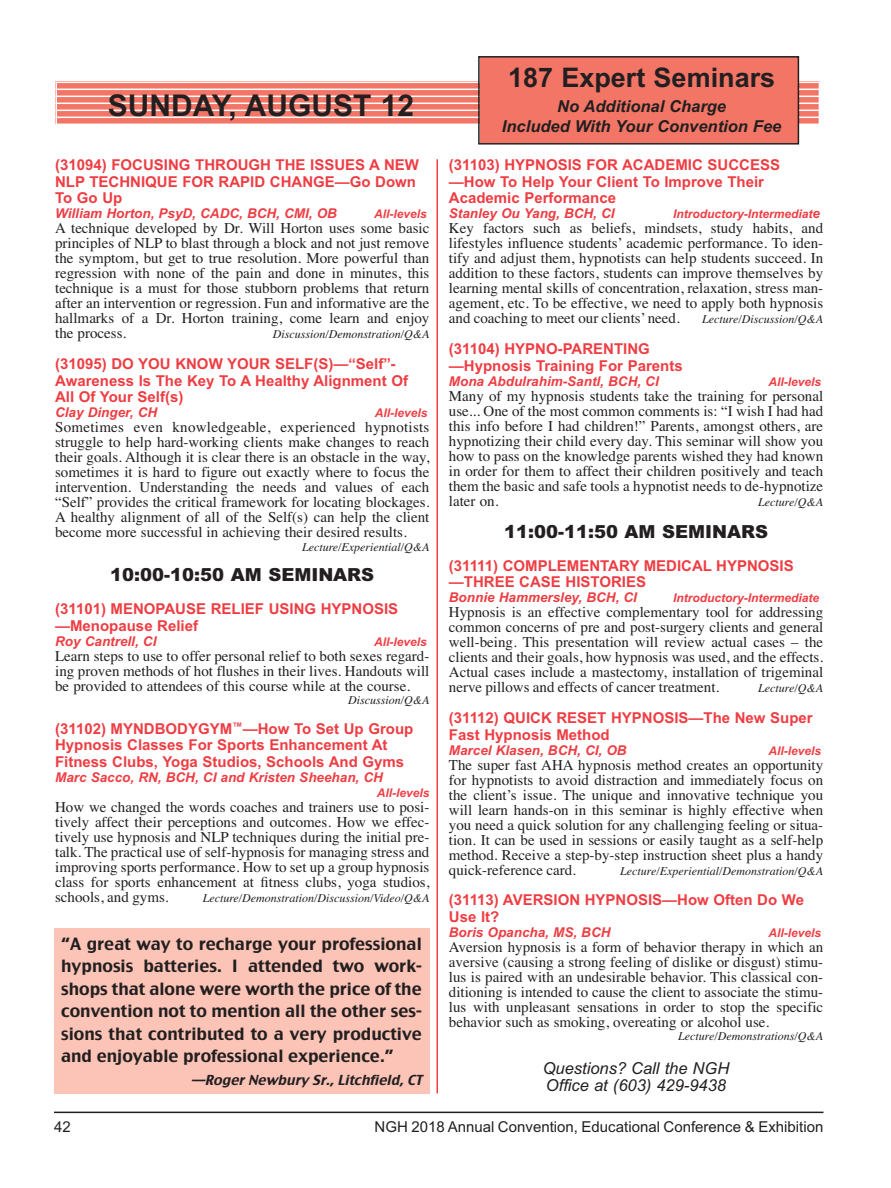
<style>
.page{position:relative;width:891px;height:1188px;background:#fff}
.page>*{position:absolute;margin:0;border:0;box-sizing:border-box;transform-origin:0 0}
.t1{font:700 30px "Arial";color:#231f20}
.t2{font:700 27px "Arial";color:#231f20}
.t3{font:900 18px "Arial";color:#231f20}
.t4{font:16.5px/22.5px "Charcoal CY";color:#231f20;text-align:justify}
.t5{font:italic 700 16.5px/19.8px "Arial";color:#231f20;text-align:center}
.t6{font:italic 16.5px/16.5px "Arial";color:#231f20}
.t7{font:15px/15px "Times";color:#231f20;text-align:justify}
.t8{font:700 15px/16.5px "Arial";color:#ee3d43}
.t9{font:15px "Arial";color:#231f20}
.t10{font:italic 700 13.5px "Arial";color:#ee3d43}
.t11{font:italic 13.5px "Charcoal CY";color:#231f20}
.t12{font:italic 12px "Times";color:#231f20}
.t13{font:italic 700 12px "Arial";color:#ee3d43}
.s1{font-size:13.5px}
</style>
<div class="page">
<hr style="left:54px;top:1112px;width:770px;height:1px;background:#231f20">
<div style="left:54px;top:80px;width:768px;height:47px;border:2px solid #fff"></div>
<div style="left:56px;top:82px;width:764px;height:7px;background:#f27566"></div>
<div style="left:56px;top:89px;width:764px;height:7px;background:#f27566"></div>
<div style="left:56px;top:96px;width:764px;height:7px;background:#f27566"></div>
<div style="left:56px;top:103px;width:764px;height:7px;background:#f27566"></div>
<div style="left:56px;top:110px;width:764px;height:7px;background:#f27566"></div>
<svg style="left:57px;top:118px;width:762px;height:6px;background:#f28072"></svg>
<hr style="left:56px;top:82px;width:1px;height:43px;background:#fff">
<hr style="left:819px;top:82px;width:1px;height:43px;background:#fff">
<hr style="left:56px;top:82px;width:764px;height:1px;background:#fff">
<hr style="left:56px;top:89px;width:764px;height:1px;background:#fff">
<hr style="left:56px;top:96px;width:764px;height:1px;background:#fff">
<hr style="left:56px;top:103px;width:764px;height:1px;background:#fff">
<hr style="left:56px;top:110px;width:764px;height:1px;background:#fff">
<hr style="left:56px;top:124px;width:764px;height:1px;background:#fff">
<div style="left:480px;top:58px;width:318px;height:85px;background:#f27566"></div>
<div style="left:478px;top:56px;width:321px;height:89px;border:2px solid #231f20"></div>
<hr style="left:436px;top:159px;width:2px;height:935px;background:#ee3d43">
<div style="left:54px;top:928px;width:375px;height:166px;background:#fbc4b6"></div>
<h1 class="t1" style="left:108px;top:88px;width:308px">SUNDAY, AUGUST 12</h1>
<p class="t8" style="left:55px;top:157px;width:365px">(31094) FOCUSING THROUGH THE ISSUES A NEW<br>NLP TECHNIQUE FOR RAPID CHANGE—Go Down<br>To Go Up</p>
<p class="t10" style="left:55px;top:206px;width:283px">William Horton, PsyD, CADC, BCH, CMI, OB</p>
<p class="t13" style="left:374px;top:207px;width:54px">All-levels</p>
<p class="t7" style="left:55px;top:221px;width:376px">A technique developed by Dr. Will Horton uses some basic principles of NLP to blast through a block and not just remove the symptom, but get to true resolution. More powerful than regression with none of the pain and done in minutes, this technique is a must for those stubborn problems that return after an intervention or regression. Fun and informative are the hallmarks of a Dr. Horton training, come learn and enjoy the process.</p>
<p class="t12" style="left:273px;top:327px;width:158px">Discussion/Demonstration/Q&amp;A</p>
<p class="t8" style="left:55px;top:356px;width:354px">(31095) DO YOU KNOW YOUR SELF(S)—“Self”-<br>Awareness Is The Key To A Healthy Alignment Of<br>All Of Your Self(s)</p>
<p class="t10" style="left:55px;top:405px;width:104px">Clay Dinger, CH</p>
<p class="t13" style="left:375px;top:406px;width:54px">All-levels</p>
<p class="t7" style="left:55px;top:419px;width:376px">Sometimes even knowledgeable, experienced hypnotists struggle to help hard-working clients make changes to reach their goals. Although it is clear there is an obstacle in the way, sometimes it is hard to figure out exactly where to focus the intervention. Understanding the needs and values of each “Self” provides the critical framework for locating blockages.<br>A healthy alignment of all of the Self(s) can help the client become more successful in achieving their desired results.</p>
<p class="t12" style="left:302px;top:539px;width:129px">Lecture/Experiential/Q&amp;A</p>
<p class="t3" style="left:110px;top:565px;width:266px">10:00-10:50 AM SEMINARS</p>
<p class="t8" style="left:55px;top:601px;width:345px">(31101) MENOPAUSE RELIEF USING HYPNOSIS —Menopause Relief</p>
<p class="t10" style="left:55px;top:633px;width:103px">Roy Cantrell, CI</p>
<p class="t13" style="left:374px;top:635px;width:54px">All-levels</p>
<p class="t7" style="left:55px;top:648px;width:376px">Learn steps to use to offer personal relief to both sexes regard&shy;ing proven methods of hot flushes in their lives. Handouts will be provided to attendees of this course while at the course.</p>
<p class="t12" style="left:348px;top:693px;width:83px">Discussion/Q&amp;A</p>
<p class="t8" style="left:55px;top:720px;width:360px">(31102) MYNDBODYGYM<sup>™</sup>—How To Set Up Group<br>Hypnosis Classes For Sports Enhancement At<br>Fitness Clubs, Yoga Studios, Schools And Gyms</p>
<p class="t10" style="left:55px;top:769px;width:329px">Marc Sacco, RN, BCH, CI and Kristen Sheehan, CH</p>
<p class="t13" style="left:377px;top:786px;width:54px">All-levels</p>
<p class="t7" style="left:55px;top:799px;width:376px">How we changed the words coaches and trainers use to posi&shy;tively affect their perceptions and outcomes. How we effec&shy;tively use hypnosis and NLP techniques during the initial pre&shy;talk. The practical use of self-hypnosis for managing stress and improving sports performance. How to set up a group hypnosis class for sports enhancement at fitness clubs, yoga studios, schools, and gyms.</p>
<p class="t12" style="left:203px;top:891px;width:228px">Lecture/Demonstration/Discussion/Video/Q&amp;A</p>
<p class="t4" style="left:61px;top:933px;width:362px">“A great way to recharge your professional hypnosis batteries. I attended two work&shy;shops that alone were worth the price of the convention not to mention all the other ses&shy;sions that contributed to a very productive and enjoyable professional experience.”</p>
<p class="t11" style="left:191px;top:1072px;width:236px">—RogerNewbury Sr.,Litchfield,CT</p>
<h2 class="t2" style="left:508px;top:62px;width:269px">187 Expert Seminars</h2>
<p class="t5" style="left:502px;top:96px;width:281px">No Additional Charge<br>Included With Your Convention Fee</p>
<p class="t8" style="left:449px;top:157px;width:333px">(31103) HYPNOSIS FOR ACADEMIC SUCCESS —How To Help Your Client To Improve Their<br>Academic Performance</p>
<p class="t10" style="left:449px;top:206px;width:167px">Stanley Ou Yang, BCH, CI</p>
<p class="t13" style="left:673px;top:207px;width:148px">Introductory-Intermediat<span class="s1">e</span></p>
<p class="t7" style="left:449px;top:221px;width:376px">Key factors such as beliefs, mindsets, study habits, and lifestyles influence students’ academic performance. To iden&shy;tify and adjust them, hypnotists can help students succeed. In addition to these factors, students can improve themselves by learning mental skills of concentration, relaxation, stress man&shy;agement, etc. To be effective, we need to apply both hypnosis and coaching to meet our clients’ need.</p>
<p class="t12" style="left:702px;top:312px;width:122px">Lecture/Discussion/Q&amp;A</p>
<p class="t8" style="left:449px;top:341px;width:235px">(31104) HYPNO-PARENTING —Hypnosis Training For Parents</p>
<p class="t10" style="left:449px;top:373px;width:211px">Mona Abdulrahim-Santl, BCH, CI</p>
<p class="t13" style="left:768px;top:374px;width:54px">All-levels</p>
<p class="t7" style="left:449px;top:388px;width:376px">Many of my hypnosis students take the training for personal use... One of the most common comments is: “I wish I had had this info before I had children!” Parents, amongst others, are hypnotizing their child every day. This seminar will show you how to pass on the knowledge parents wished they had known in order for them to affect their children positively and teach them the basic and safe tools a hypnotist needs to de-hypnotize later on.</p>
<p class="t12" style="left:758px;top:494px;width:66px">Lecture/Q&amp;A</p>
<p class="t3" style="left:504px;top:521px;width:266px">11:00-11:50 AM SEMINARS</p>
<p class="t8" style="left:449px;top:557px;width:346px">(31111) COMPLEMENTARY MEDICAL HYPNOSIS —THREE CASE HISTORIES</p>
<p class="t10" style="left:449px;top:590px;width:190px">Bonnie Hammersley, BCH, CI</p>
<p class="t13" style="left:673px;top:591px;width:148px">Introductory-Intermediate</p>
<p class="t7" style="left:449px;top:605px;width:376px">Hypnosis is an effective complementary tool for addressing common concerns of pre and post-surgery clients and general well-being. This presentation will review actual cases – the clients and their goals, how hypnosis was used, and the effects.<br>Actual cases include a mastectomy, installation of trigeminal nerve pillows and effects of cancer treatment.</p>
<p class="t12" style="left:758px;top:681px;width:66px">Lecture/Q&amp;A</p>
<p class="t8" style="left:449px;top:710px;width:365px">(31112) QUICK RESET HYPNOSIS—The New Super<br>Fast Hypnosis Method</p>
<p class="t10" style="left:449px;top:742px;width:179px">Marcel Klasen, BCH, CI, OB</p>
<p class="t13" style="left:768px;top:743px;width:54px">All-levels</p>
<p class="t7" style="left:449px;top:757px;width:376px">The super fast AHA hypnosis method creates an opportunity for hypnotists to avoid distraction and immediately focus on the client’s issue. The unique and innovative technique you will learn hands-on in this seminar is highly effective when you need a quick solution for any challenging feeling or situa&shy;tion. It can be used in sessions or easily taught as a self-help method. Receive a step-by-step instruction sheet plus a handy quick-reference card.</p>
<p class="t12" style="left:620px;top:863px;width:204px">Lecture/Experiential/Demonstration/Q&amp;A</p>
<p class="t8" style="left:449px;top:892px;width:357px">(31113) AVERSION HYPNOSIS—How Often Do We<br>Use It?</p>
<p class="t10" style="left:449px;top:924px;width:163px">Boris Opancha, MS, BCH</p>
<p class="t13" style="left:768px;top:926px;width:54px">All-levels</p>
<p class="t7" style="left:449px;top:939px;width:376px">Aversion hypnosis is a form of behavior therapy in which an aversive (causing a strong feeling of dislike or disgust) stimu&shy;lus is paired with an undesirable behavior. This classical con&shy;ditioning is intended to cause the client to associate the stimu&shy;lus with unpleasant sensations in order to stop the specific behavior such as smoking, overeating or alcohol use.</p>
<p class="t12" style="left:678px;top:1029px;width:146px">Lecture/Demonstrations/Q&amp;A</p>
<p class="t6" style="left:543px;top:1061px;width:188px">Questions? Call the NGH<br>Office at (603) 429-9438</p>
<p class="t9" style="left:54px;top:1118px;width:18px">42</p>
<p class="t9" style="left:375px;top:1118px;width:450px">NGH 2018 Annual Convention, Educational Conference &amp; Exhibition</p>
</div>
